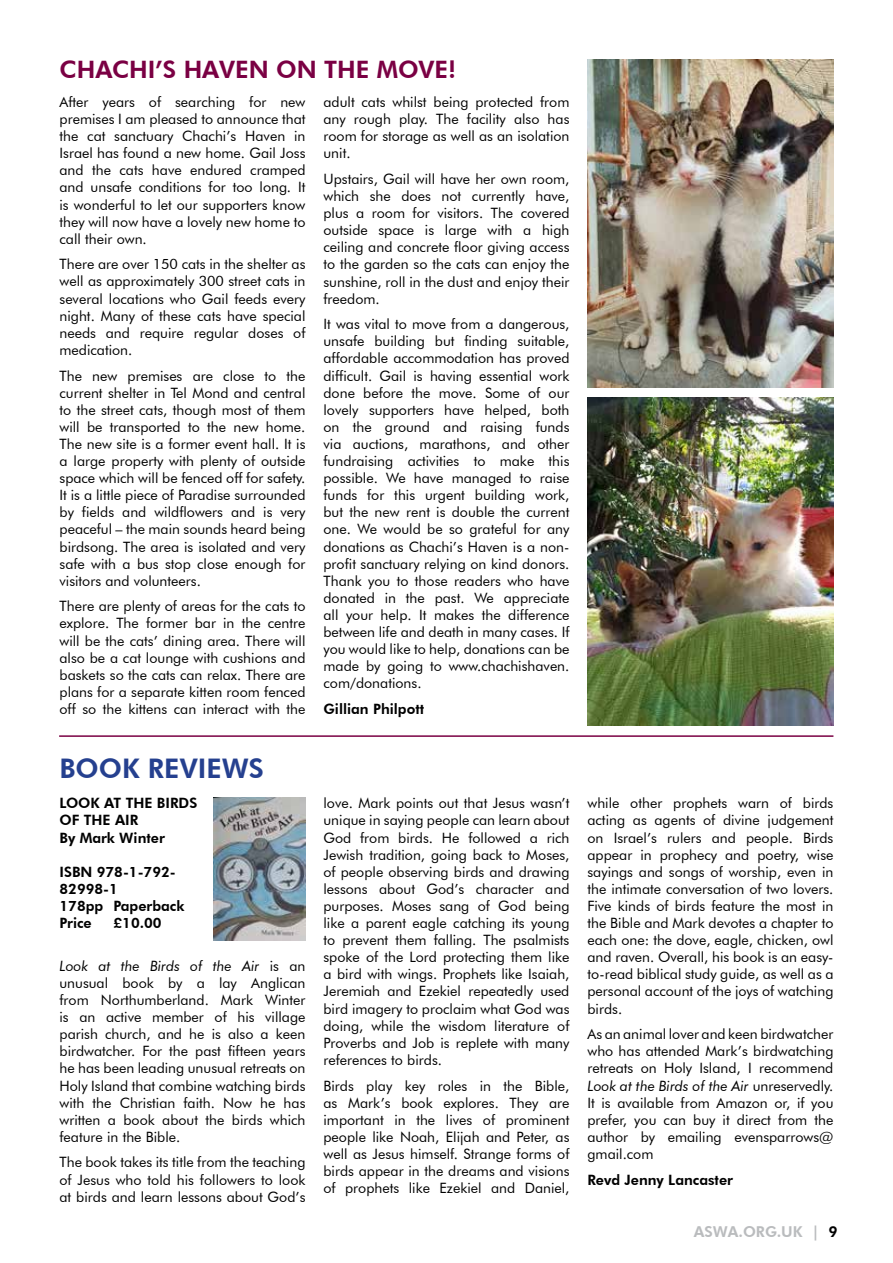
<style>
.page{position:relative;width:893px;height:1263px;background:#fff}
.page>*{position:absolute;margin:0;border:0;box-sizing:border-box;transform-origin:0 0}
.t1{font:800 27px "Futura BT";color:#25408f}
.t2{font:800 24px "Futura BT";color:#7a0043}
.t3{font:800 15px "Futura BT";color:#babcbe}
.t4{font:14.25px/17.1px "Futura BT";color:#000;text-align:justify}
.t5{font:800 14.25px/17.1px "Futura BT";color:#000}
.s1{font-style:italic}
.s2{color:#000}
</style>
<div class="page">
<hr style="left:59px;top:735px;width:774px;height:2px;background:#7a0043">
<img style="left:587px;top:397px;width:246px;height:328px">
<img style="left:587px;top:60px;width:246px;height:327px">
<img style="left:213px;top:797px;width:93px;height:144px">
<h2 class="t2" style="left:60px;top:55px;width:398px">CHACHI’S HAVEN ON THE MOVE!</h2>
<p class="t4" style="left:60px;top:93px;width:247px">After years of searching for new premises I am pleased to announce that the cat sanctuary Chachi’s Haven in Israel has found a new home. Gail Joss and the cats have endured cramped and unsafe conditions for too long. It is wonderful to let our supporters know they will now have a lovely new home to call their own.</p>
<p class="t4" style="left:60px;top:256px;width:247px">There are over 150 cats in the shelter as well as approximately 300 street cats in several locations who Gail feeds every night. Many of these cats have special needs and require regular doses of medication.</p>
<p class="t4" style="left:60px;top:367px;width:247px">The new premises are close to the current shelter in Tel Mond and central to the street cats, though most of them will be transported to the new home.<br>The new site is a former event hall. It is a large property with plenty of outside space which will be fenced off for safety.<br>It is a little piece of Paradise surrounded by fields and wildflowers and is very peaceful – the main sounds heard being birdsong. The area is isolated and very safe with a bus stop close enough for visitors and volunteers.</p>
<p class="t4" style="left:60px;top:598px;width:247px">There are plenty of areas for the cats to explore. The former bar in the centre will be the cats’ dining area. There will also be a cat lounge with cushions and baskets so the cats can relax. There are plans for a separate kitten room fenced off so the kittens can interact with the</p>
<h1 class="t1" style="left:60px;top:752px;width:206px">BOOK REVIEWS</h1>
<p class="t5" style="left:60px;top:795px;width:139px">LOOK AT THE BIRDS<br>OF THE AIR<br>By Mark Winter</p>
<p class="t5" style="left:60px;top:863px;width:126px">ISBN 978-1-792-<br>82998-1<br>178pp Paperback<br>Price</p>
<p class="t5" style="left:114px;top:914px;width:50px">£10.00</p>
<p class="t4" style="left:60px;top:957px;width:247px"><span class="s1">Look at the Birds of the Air</span> is an unusual book by a lay Anglican from Northumberland. Mark Winter is an active member of his village parish church, and he is also a keen birdwatcher. For the past fifteen years he has been leading unusual retreats on Holy Island that combine watching birds with the Christian faith. Now he has written a book about the birds which feature in the Bible.</p>
<p class="t4" style="left:60px;top:1154px;width:247px">The book takes its title from the teaching of Jesus who told his followers to look at birds and learn lessons about God’s</p>
<p class="t4" style="left:323px;top:93px;width:247px">adult cats whilst being protected from any rough play. The facility also has room for storage as well as an isolation unit.</p>
<p class="t4" style="left:323px;top:170px;width:247px">Upstairs, Gail will have her own room, which she does not currently have, plus a room for visitors. The covered outside space is large with a high ceiling and concrete floor giving access to the garden so the cats can enjoy the sunshine, roll in the dust and enjoy their freedom.</p>
<p class="t4" style="left:323px;top:315px;width:247px">It was vital to move from a dangerous, unsafe building but finding suitable, affordable accommodation has proved difficult. Gail is having essential work done before the move. Some of our lovely supporters have helped, both on the ground and raising funds via auctions, marathons, and other fundraising activities to make this possible. We have managed to raise funds for this urgent building work, but the new rent is double the current one. We would be so grateful for any donations as Chachi’s Haven is a non&shy;profit sanctuary relying on kind donors.<br>Thank you to those readers who have donated in the past. We appreciate all your help. It makes the difference between life and death in many cases. If you would like to help, donations can be made by going to www.chachishaven. com/donations.</p>
<p class="t5" style="left:323px;top:700px;width:102px">Gillian Philpott</p>
<p class="t4" style="left:323px;top:795px;width:247px">love. Mark points out that Jesus wasn’t unique in saying people can learn about God from birds. He followed a rich Jewish tradition, going back to Moses, of people observing birds and drawing lessons about God’s character and purposes. Moses sang of God being like a parent eagle catching its young to prevent them falling. The psalmists spoke of the Lord protecting them like a bird with wings. Prophets like Isaiah, Jeremiah and Ezekiel repeatedly used bird imagery to proclaim what God was doing, while the wisdom literature of Proverbs and Job is replete with many references to birds.</p>
<p class="t4" style="left:323px;top:1077px;width:247px">Birds play key roles in the Bible, as Mark’s book explores. They are important in the lives of prominent people like Noah, Elijah and Peter, as well as Jesus himself. Strange forms of birds appear in the dreams and visions of prophets like Ezekiel and Daniel,</p>
<p class="t4" style="left:587px;top:795px;width:247px">while other prophets warn of birds acting as agents of divine judgement on Israel’s rulers and people. Birds appear in prophecy and poetry, wise sayings and songs of worship, even in the intimate conversation of two lovers.<br>Five kinds of birds feature the most in the Bible and Mark devotes a chapter to each one: the dove, eagle, chicken, owl and raven. Overall, his book is an easy&shy;to-read biblical study guide, as well as a personal account of the joys of watching birds.</p>
<p class="t4" style="left:587px;top:1025px;width:247px">As an animal lover and keen birdwatcher who has attended Mark’s birdwatching retreats on Holy Island, I recommend <span class="s1">Look at the Birds of the Air</span> unreservedly.<br>It is available from Amazon or, if you prefer, you can buy it direct from the author by emailing evensparrows@ gmail.com</p>
<p class="t5" style="left:587px;top:1171px;width:147px">Revd Jenny Lancaster</p>
<p class="t3" style="left:694px;top:1222px;width:145px">ASWA.ORG.UK | <span class="s2">9</span></p>
</div>
